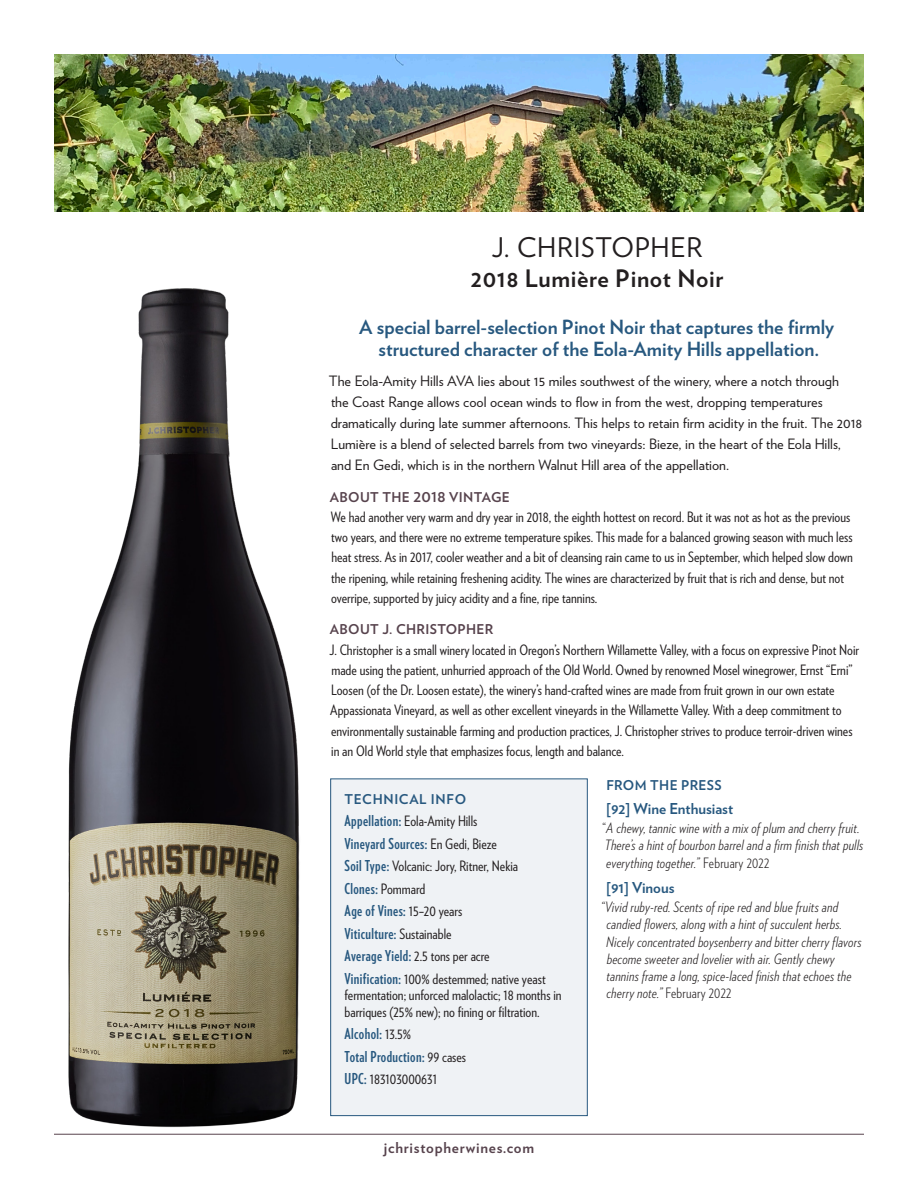
<style>
.page{position:relative;width:918px;height:1188px;background:#fff}
.page>*{position:absolute;margin:0;border:0;box-sizing:border-box;transform-origin:0 0}
.HD_1-V{font:27px "Verlag";letter-spacing:.025em;color:#231f20}
.HD_1A-V{font:700 24px "Verlag";letter-spacing:.025em;color:#231f20}
.Subhead_Description{font:700 19.5px/22.5px "Verlag";color:#27587f;text-align:center}
.Tech_Info_Bullets{font:700 15px "Verlag Compressed";letter-spacing:.025em;color:#27587f}
.Publication_Name{font:700 15px "Verlag";color:#27587f}
.t1{font:700 15px "Verlag";letter-spacing:.05em;color:#57434d}
.Text-Verlag_Condense{font:14.25px/20.2px "Verlag Condensed";color:#231f20}
.Review_Text{font:italic 300 14.25px/17.2px "Verlag Condensed";letter-spacing:.015em;color:#231f20}
.Text-Verlag{font:14.25px/21px "Verlag";color:#231f20}
.Tech_Info_Bullets-2{font:14.25px/16.5px "Verlag Condensed";color:#231f20}
.subhd_1{font:700 13.5px "Verlag";letter-spacing:.025em;color:#57434d}
.Subhead-Tech_Info{font:700 13.5px "Verlag";letter-spacing:.05em;color:#27587f}
.subhd_blue{font:700 13.5px "Verlag";letter-spacing:.025em;color:#27587f}
.s1{font-family:"Verlag Compressed";font-weight:700;font-size:15px;color:#27587f}
.s2{font-family:"Verlag Condensed";font-weight:400;font-size:14.25px;color:#231f20}
.s3{font-style:normal}
</style>
<div class="page">
<hr style="left:54px;top:1134px;width:810px;height:1px;background:#57434d">
<img style="left:54px;top:54px;width:810px;height:158px">
<img style="left:61px;top:288px;width:247px;height:847px">
<div style="left:331px;top:779px;width:256px;height:337px;background:#eff2f5"></div>
<div style="left:330px;top:778px;width:258px;height:338px;border:1px solid #27587f"></div>
<p class="HD_1-V" style="left:492px;top:227px;width:212px">J. CHRISTOPHER</p>
<p class="HD_1A-V" style="left:471px;top:260px;width:254px">2018 Lumière Pinot Noir</p>
<p class="Subhead_Description" style="left:359px;top:314px;width:476px">A special barrel-selection Pinot Noir that captures the firmly structured character of the Eola-Amity Hills appellation.</p>
<p class="Text-Verlag" style="left:329px;top:370px;width:535px">The Eola-Amity Hills AVA lies about 15 miles southwest of the winery, where a notch through<br>the Coast Range allows cool ocean winds to flow in from the west, dropping temperatures dramatically during late summer afternoons. This helps to retain firm acidity in the fruit. The 2018<br>Lumière is a blend of selected barrels from two vineyards: Bieze, in the heart of the Eola Hills, and En Gedi, which is in the northern Walnut Hill area of the appellation.</p>
<p class="subhd_1" style="left:330px;top:486px;width:181px">ABOUT THE 2018 VINTAGE</p>
<p class="Text-Verlag_Condense" style="left:331px;top:506px;width:524px">We had another very warm and dry year in 2018, the eighth hottest on record. But it was not as hot as the previous two years, and there were no extreme temperature spikes. This made for a balanced growing season with much less heat stress. As in 2017, cooler weather and a bit of cleansing rain came to us in September, which helped slow down the ripening, while retaining freshening acidity. The wines are characterized by fruit that is rich and dense, but not overripe, supported by juicy acidity and a fine, ripe tannins.</p>
<p class="subhd_1" style="left:330px;top:619px;width:165px">ABOUT J. CHRISTOPHER</p>
<p class="Text-Verlag_Condense" style="left:330px;top:639px;width:531px">J. Christopher is a small winery located in Oregon’s Northern Willamette Valley, with a focus on expressive Pinot Noir made using the patient, unhurried approach of the Old World. Owned by renowned Mosel winegrower, Ernst “Erni” Loosen (of the Dr. Loosen estate), the winery’s hand-crafted wines are made from fruit grown in our own estate Appassionata Vineyard, as well as other excellent vineyards in the Willamette Valley. With a deep commitment to environmentally sustainable farming and production practices, J. Christopher strives to produce terroir-driven wines in an Old World style that emphasizes focus, length and balance.</p>
<p class="Subhead-Tech_Info" style="left:345px;top:788px;width:123px">TECHNICAL INFO</p>
<p class="Tech_Info_Bullets-2" style="left:345px;top:812px;width:134px"><span class="s1">Appellation:</span> Eola-Amity Hills</p>
<p class="Tech_Info_Bullets" style="left:345px;top:832px;width:154px">Vineyard Sources: <span class="s2">En Gedi, Bieze</span></p>
<p class="Tech_Info_Bullets-2" style="left:345px;top:857px;width:175px"><span class="s1">Soil Type:</span> Volcanic: Jory, Ritner, Nekia</p>
<p class="Tech_Info_Bullets" style="left:345px;top:877px;width:82px">Clones: <span class="s2">Pommard</span></p>
<p class="Tech_Info_Bullets" style="left:345px;top:900px;width:119px">Age of Vines: <span class="s2">15–20 years</span></p>
<p class="Tech_Info_Bullets" style="left:345px;top:922px;width:109px">Viticulture: <span class="s2">Sustainable</span></p>
<p class="Tech_Info_Bullets-2" style="left:345px;top:947px;width:147px"><span class="s1">Average Yield:</span> 2.5 tons per acre</p>
<p class="Tech_Info_Bullets-2" style="left:345px;top:970px;width:219px"><span class="s1">Vinification:</span> 100% destemmed; native yeast fermentation; unforced malolactic; 18 months in barriques (25% new); no fining or filtration.</p>
<p class="Tech_Info_Bullets" style="left:345px;top:1023px;width:68px">Alcohol: <span class="s2">13.5%</span></p>
<p class="Tech_Info_Bullets" style="left:345px;top:1045px;width:123px">Total Production: <span class="s2">99 cases</span></p>
<p class="Tech_Info_Bullets-2" style="left:345px;top:1070px;width:94px"><span class="s1">UPC:</span> 183103000631</p>
<p class="subhd_blue" style="left:606px;top:774px;width:117px">FROM THE PRESS</p>
<p class="Publication_Name" style="left:606px;top:797px;width:128px">[92] Wine Enthusiast</p>
<p class="Review_Text" style="left:602px;top:818px;width:263px;line-height:17.7px"><span class="s3">“</span>A chewy, tannic wine with a mix of plum and cherry fruit.<br>There’s a hint of bourbon barrel and a firm finish that pulls everything together.” <span class="s3">February 2022</span></p>
<p class="Publication_Name" style="left:606px;top:876px;width:70px">[91] Vinous</p>
<p class="Review_Text" style="left:606px;top:898px;width:257px;text-indent:-5px">“Vivid ruby-red. Scents of ripe red and blue fruits and candied flowers, along with a hint of succulent herbs.<br>Nicely concentrated boysenberry and bitter cherry flavors become sweeter and lovelier with air. Gently chewy tannins frame a long, spice-laced finish that echoes the cherry note.” <span class="s3">February 2022</span></p>
<p class="t1" style="left:384px;top:1135px;width:152px">jchristopherwines.com</p>
</div>
